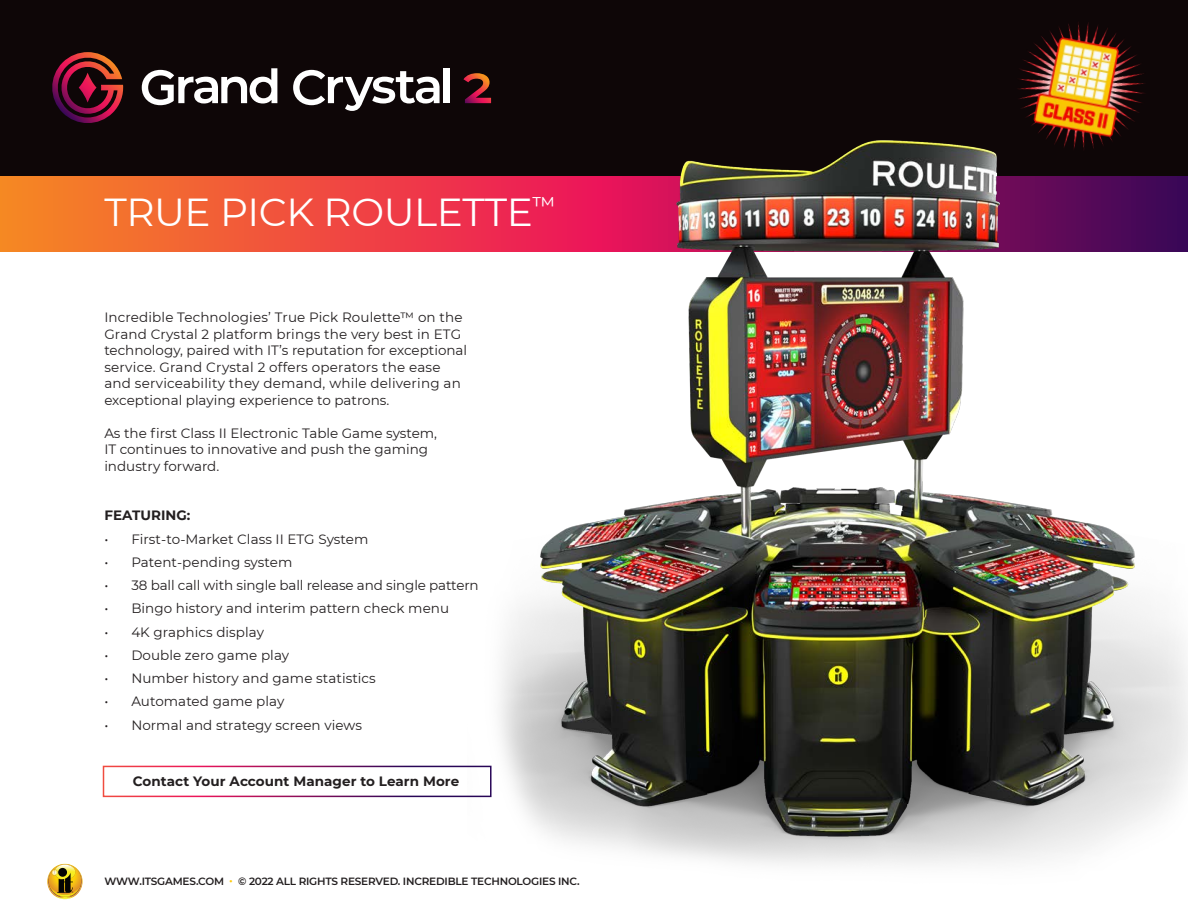
<style>
.page{position:relative;width:1188px;height:918px;background:#fff}
.page>*{position:absolute;margin:0;border:0;box-sizing:border-box;transform-origin:0 0}
.t1{font:39px "Montserrat";letter-spacing:-.01em;color:#fff}
.t2{font:13.5px/16.5px "Montserrat";letter-spacing:.005em;color:#231f20}
.t3{font:700 13.5px "Montserrat";letter-spacing:.005em;color:#231f20}
.t4{font:600 10.5px "Montserrat";letter-spacing:-.02em;color:#231f20}
.s1{color:#feca0a}
</style>
<div class="page">
<svg style="left:0;top:175px;width:467px;height:76px;background:#ee5a37"></svg>
<div style="left:0;top:0;width:1188px;height:175px;background:#0e0607"></div>
<img style="left:467px;top:98px;width:721px;height:766px">
<div style="left:103px;top:766px;width:389px;height:31px;border:2px solid #fff"></div>
<svg style="left:47px;top:864px;width:36px;height:35px"></svg>
<img style="left:1005px;top:22px;width:153px;height:140px">
<div style="left:444px;top:68px;width:6px;height:35px;background:#fff"></div>
<svg style="left:463px;top:73px;width:28px;height:30px"></svg>
<svg style="left:142px;top:68px;width:135px;height:37px"></svg>
<svg style="left:293px;top:70px;width:147px;height:41px"></svg>
<svg style="left:52px;top:52px;width:72px;height:71px"></svg>
<p class="t1" style="left:104px;top:185px;width:453px">TRUE PICK ROULETTE<sup>™</sup></p>
<p class="t2" style="left:104px;top:309px;width:364px">Incredible Technologies’ True Pick Roulette™ on the Grand Crystal 2 platform brings the very best in ETG technology, paired with IT’s reputation for exceptional service. Grand Crystal 2 offers operators the ease and serviceability they demand, while delivering an exceptional playing experience to patrons.</p>
<p class="t2" style="left:104px;top:424px;width:334px">As the first Class II Electronic Table Game system,<br>IT continues to innovative and push the gaming industry forward.</p>
<p class="t3" style="left:104px;top:506px;width:88px">FEATURING:</p>
<p class="t2" style="left:104px;top:530px;width:266px">• First-to-Market Class II ETG System</p>
<p class="t2" style="left:104px;top:553px;width:190px">• Patent-pending system</p>
<p class="t2" style="left:104px;top:577px;width:376px">• 38 ball call with single ball release and single pattern</p>
<p class="t2" style="left:104px;top:600px;width:346px">• Bingo history and interim pattern check menu</p>
<p class="t2" style="left:104px;top:623px;width:161px">• 4K graphics display</p>
<p class="t2" style="left:104px;top:646px;width:186px">• Double zero game play</p>
<p class="t2" style="left:104px;top:670px;width:273px">• Number history and game statistics</p>
<p class="t2" style="left:104px;top:693px;width:182px">• Automated game play</p>
<p class="t2" style="left:104px;top:716px;width:259px">• Normal and strategy screen views</p>
<p class="t3" style="left:133px;top:771px;width:328px">Contact Your Account Manager to Learn More</p>
<p class="t4" style="left:104px;top:874px;width:477px">WWW.ITSGAMES.COM <span class="s1">•</span> © 2022 ALL RIGHTS RESERVED. INCREDIBLE TECHNOLOGIES INC.</p>
</div>
